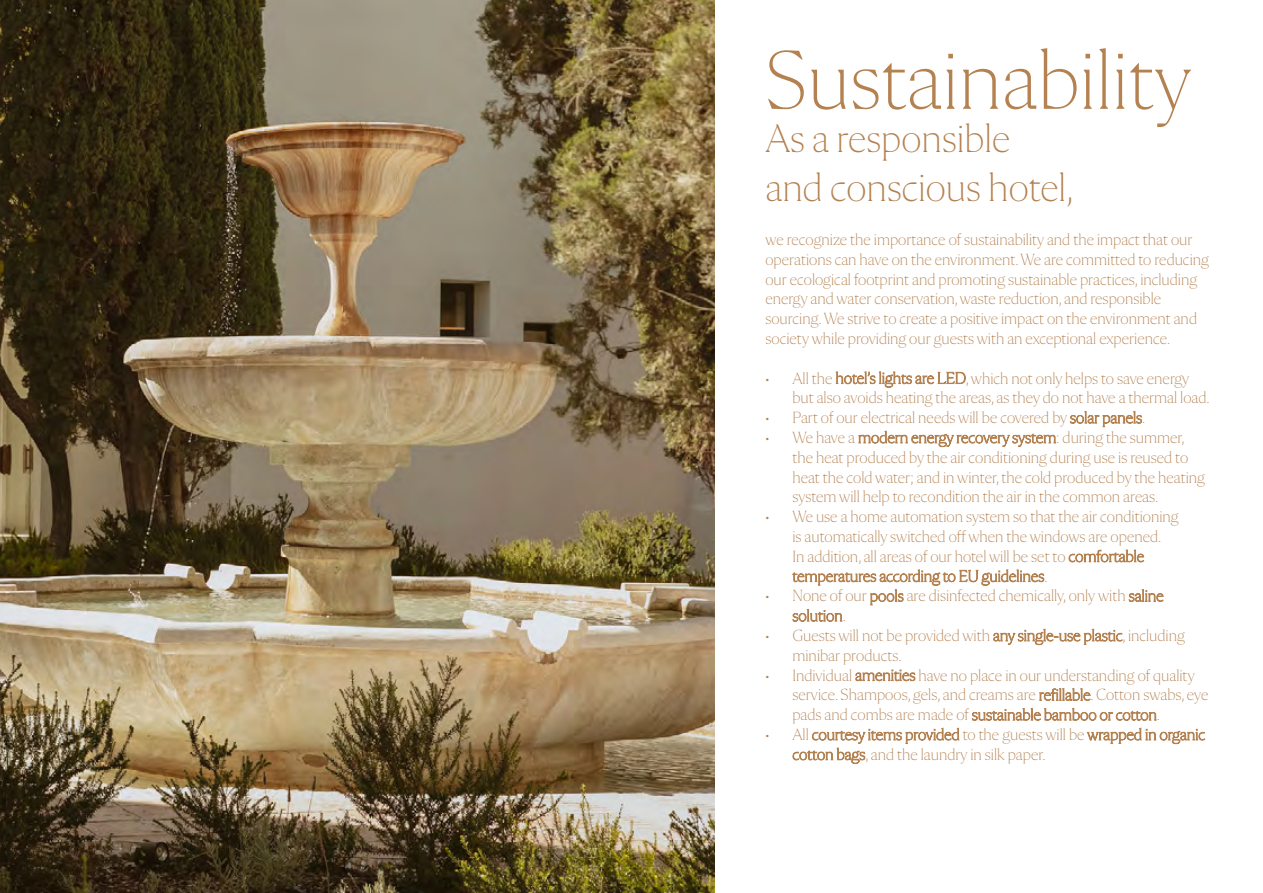
<style>
.page{position:relative;width:1263px;height:893px;background:#fff}
.page>*{position:absolute;margin:0;border:0;box-sizing:border-box;transform-origin:0 0}
.t1{font:200 85.35px "Flecha M";color:#b48150}
.t2{font:200 40.5px/48.6px "Flecha M";color:#b48150}
.t3{font:200 16.5px/19.8px "Flecha M";color:#b48150}
</style>
<div class="page">
<img style="left:0;top:0;width:714px;height:893px">
<h1 class="t1" style="left:765px;top:34px;width:427px">Sustainability</h1>
<h2 class="t2" style="left:765px;top:114px;width:310px">As a responsible and conscious hotel,</h2>
<p class="t3" style="left:765px;top:230px;width:445px">we recognize the importance of sustainability and the impact that our operations can have on the environment. We are committed to reducing our ecological footprint and promoting sustainable practices, including energy and water conservation, waste reduction, and responsible sourcing. We strive to create a positive impact on the environment and society while providing our guests with an exceptional experience.</p>
<p class="t3" style="left:792px;top:368px;width:419px;text-indent:-27px">• All the hotel’s lights are LED, which not only helps to save energy but also avoids heating the areas, as they do not have a thermal load.</p>
<p class="t3" style="left:765px;top:408px;width:381px">• Part of our electrical needs will be covered by solar panels.</p>
<p class="t3" style="left:792px;top:428px;width:414px;text-indent:-27px">• We have a modern energy recovery system: during the summer, the heat produced by the air conditioning during use is reused to heat the cold water; and in winter, the cold produced by the heating system will help to recondition the air in the common areas.</p>
<p class="t3" style="left:792px;top:507px;width:388px;text-indent:-27px">• We use a home automation system so that the air conditioning is automatically switched off when the windows are opened.<br>In addition, all areas of our hotel will be set to comfortable temperatures according to EU guidelines.</p>
<p class="t3" style="left:792px;top:586px;width:373px;text-indent:-27px">• None of our pools are disinfected chemically, only with saline solution.</p>
<p class="t3" style="left:792px;top:626px;width:394px;text-indent:-27px">• Guests will not be provided with any single-use plastic, including minibar products.</p>
<p class="t3" style="left:792px;top:665px;width:417px;text-indent:-27px">• Individual amenities have no place in our understanding of quality service. Shampoos, gels, and creams are refillable. Cotton swabs, eye pads and combs are made of sustainable bamboo or cotton.</p>
<p class="t3" style="left:792px;top:725px;width:414px;text-indent:-27px">• All courtesy items provided to the guests will be wrapped in organic cotton bags, and the laundry in silk paper.</p>
</div>
